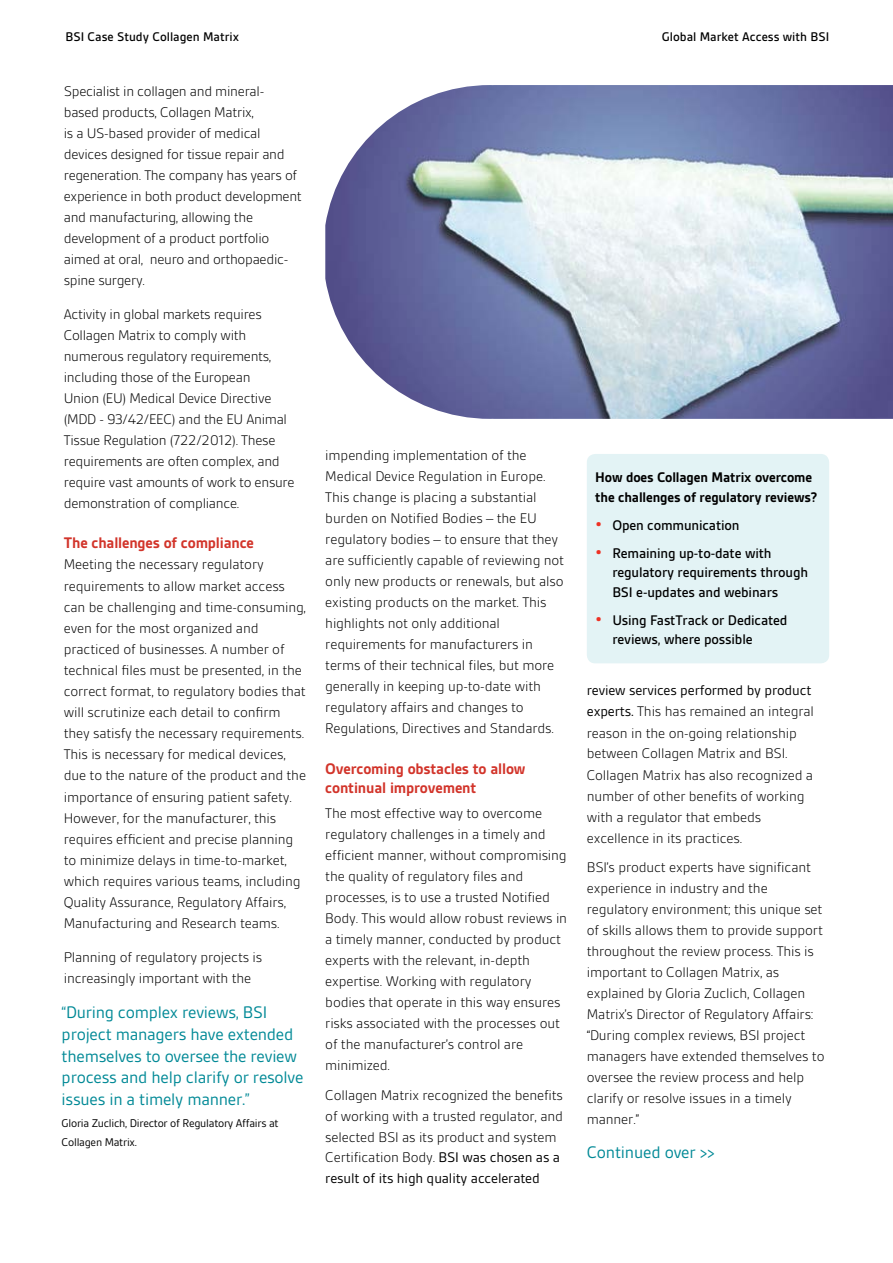
<style>
.page{position:relative;width:893px;height:1263px;background:#fff}
.page>*{position:absolute;margin:0;border:0;box-sizing:border-box;transform-origin:0 0}
.t1{font:18px/21.6px "BSI Gesta";letter-spacing:-.015em;color:#008996}
.t2{font:700 16.5px/19.5px "BSI Gesta";letter-spacing:-.01em;color:#d2342a}
.t3{font:300 15px/21px "BSI Gesta";letter-spacing:-.01em;color:#000}
.t4{font:500 15px/19.5px "BSI Gesta";letter-spacing:-.01em;color:#000}
.t5{font:700 15px/19.5px "BSI Gesta";letter-spacing:-.01em;color:#000}
.t6{font:500 13.5px "BSI Gesta";color:#000}
.t7{font:12px/18.9px "BSI Gesta";letter-spacing:-.02em;color:#000}
.s1{font-weight:400}
.s2{font-weight:700;font-size:18px;color:#ee3124}
</style>
<div class="page">
<img style="left:325px;top:85px;width:568px;height:334px">
<div style="left:587px;top:454px;width:242px;height:209px;background:#e3f3f5;border-radius:9px"></div>
<p class="t6" style="left:65px;top:30px;width:175px">BSI Case Study Collagen Matrix</p>
<p class="t6" style="left:662px;top:30px;width:169px">Global Market Access with BSI</p>
<p class="t3" style="left:64px;top:81px;width:239px">Specialist in collagen and mineral&shy;based products, Collagen Matrix,<br>is a US-based provider of medical devices designed for tissue repair and regeneration. The company has years of experience in both product development and manufacturing, allowing the development of a product portfolio aimed at oral, neuro and orthopaedic&shy;spine surgery.</p>
<p class="t3" style="left:64px;top:304px;width:232px">Activity in global markets requires Collagen Matrix to comply with numerous regulatory requirements, including those of the European<br>Union (EU) Medical Device Directive (MDD - 93/42/EEC) and the EU Animal Tissue Regulation (722/2012). These requirements are often complex, and require vast amounts of work to ensure demonstration of compliance.</p>
<p class="t2" style="left:64px;top:533px;width:192px">The challenges of compliance</p>
<p class="t3" style="left:64px;top:554px;width:244px">Meeting the necessary regulatory requirements to allow market access can be challenging and time-consuming, even for the most organized and practiced of businesses. A number of technical files must be presented, in the correct format, to regulatory bodies that will scrutinize each detail to confirm they satisfy the necessary requirements.<br>This is necessary for medical devices, due to the nature of the product and the importance of ensuring patient safety.<br>However, for the manufacturer, this requires efficient and precise planning to minimize delays in time-to-market, which requires various teams, including Quality Assurance, Regulatory Affairs, Manufacturing and Research teams.</p>
<p class="t3" style="left:64px;top:946px;width:200px">Planning of regulatory projects is increasingly important with the</p>
<p class="t1" style="left:62px;top:1002px;width:243px">“During complex reviews, BSI project managers have extended themselves to oversee the review process and help clarify or resolve issues in a timely manner.”</p>
<p class="t7" style="left:62px;top:1113px;width:218px">Gloria Zuclich, Director of Regulatory Affairs at<br>Collagen Matrix.</p>
<p class="t3" style="left:325px;top:445px;width:240px">impending implementation of the Medical Device Regulation in Europe.<br>This change is placing a substantial burden on Notified Bodies – the EU regulatory bodies – to ensure that they are sufficiently capable of reviewing not only new products or renewals, but also existing products on the market. This highlights not only additional requirements for manufacturers in terms of their technical files, but more generally in keeping up-to-date with regulatory affairs and changes to Regulations, Directives and Standards.</p>
<p class="t2" style="left:325px;top:758px;width:202px">Overcoming obstacles to allow continual improvement</p>
<p class="t3" style="left:325px;top:803px;width:243px">The most effective way to overcome regulatory challenges in a timely and efficient manner, without compromising the quality of regulatory files and processes, is to use a trusted Notified Body. This would allow robust reviews in a timely manner, conducted by product experts with the relevant, in-depth expertise. Working with regulatory bodies that operate in this way ensures risks associated with the processes out of the manufacturer’s control are minimized.</p>
<p class="t3" style="left:325px;top:1085px;width:239px">Collagen Matrix recognized the benefits of working with a trusted regulator, and selected BSI as its product and system Certification Body. <span class="s1">BSI was chosen as a result of its high quality accelerated</span></p>
<p class="t5" style="left:595px;top:467px;width:224px">How does Collagen Matrix overcome the challenges of regulatory reviews?</p>
<p class="t4" style="left:595px;top:515px;width:146px"><span class="s2">•</span> Open communication</p>
<p class="t4" style="left:612px;top:543px;width:197px;text-indent:-17px"><span class="s2">•</span> Remaining up-to-date with regulatory requirements through<br>BSI e-updates and webinars</p>
<p class="t4" style="left:612px;top:610px;width:177px;text-indent:-17px"><span class="s2">•</span> Using FastTrack or Dedicated reviews, where possible</p>
<p class="t3" style="left:587px;top:680px;width:229px"><span class="s1">review services performed by product experts.</span> This has remained an integral reason in the on-going relationship</p>
<p class="t3" style="left:587px;top:743px;width:228px">between Collagen Matrix and BSI.<br>Collagen Matrix has also recognized a number of other benefits of working with a regulator that embeds excellence in its practices.</p>
<p class="t3" style="left:587px;top:857px;width:239px">BSI’s product experts have significant experience in industry and the regulatory environment; this unique set of skills allows them to provide support throughout the review process. This is important to Collagen Matrix, as explained by Gloria Zuclich, Collagen Matrix’s Director of Regulatory Affairs: “During complex reviews, BSI project managers have extended themselves to oversee the review process and help clarify or resolve issues in a timely manner.”</p>
<p class="t1" style="left:587px;top:1142px;width:129px">Continued over &gt;&gt;</p>
</div>
